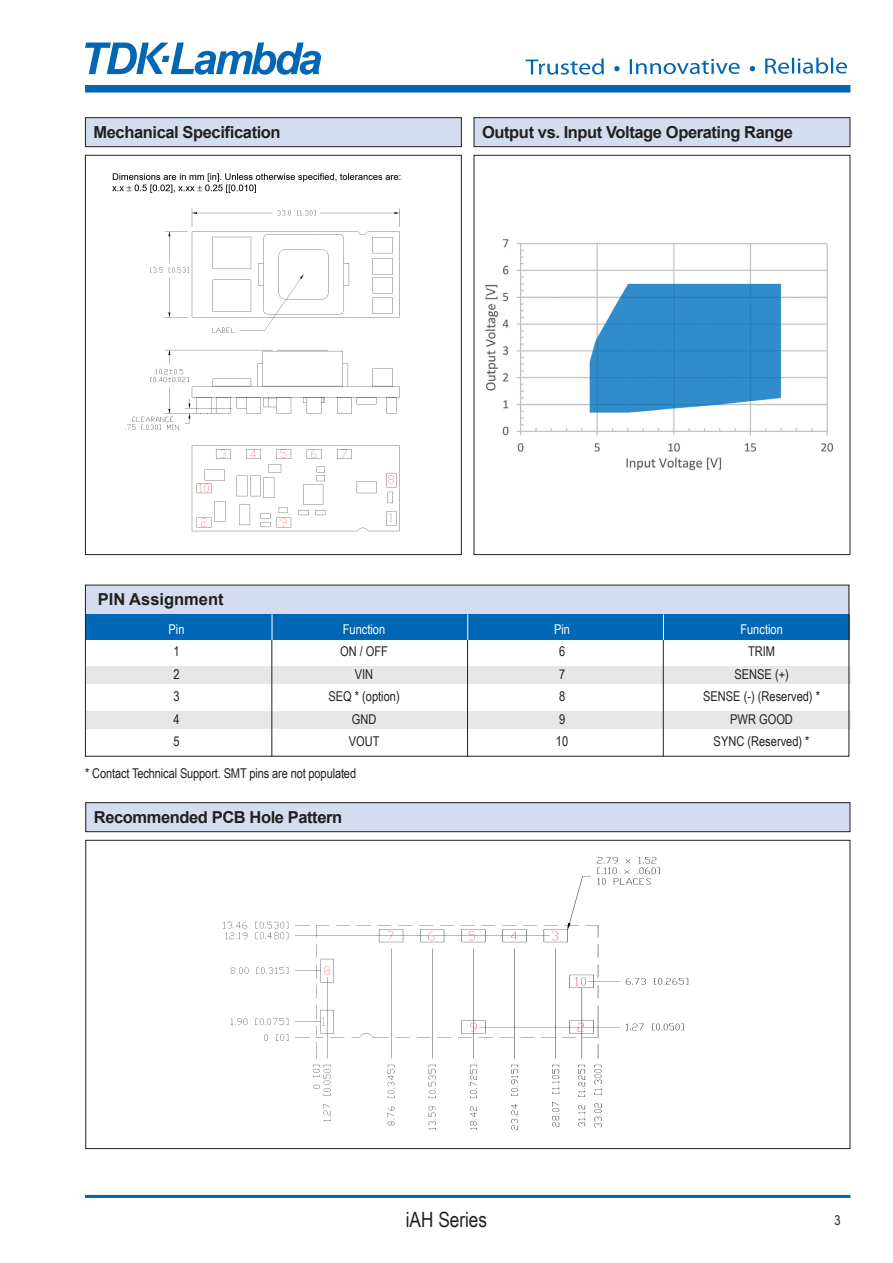
<style>
.page{position:relative;width:893px;height:1263px;background:#fff}
.page>*{position:absolute;margin:0;border:0;box-sizing:border-box;transform-origin:0 0}
.t1{font:21px "Arial Narrow";color:#231f20}
.t2{font:700 16.5px "Arial";letter-spacing:-.025em;color:#231f20}
.t3{font:700 16.5px "Arial";color:#231f20}
.t4{font:13.5px "Arial Narrow";color:#231f20}
.t5{font:13.5px "Arial Narrow";color:#fff}
</style>
<div class="page">
<div style="left:85px;top:85px;width:765px;height:8px;background:#0166b3"></div>
<hr style="left:85px;top:1195px;width:765px;height:3px;background:#0166b3">
<svg style="left:85px;top:43px;width:236px;height:32px"></svg>
<svg style="left:526px;top:59px;width:78px;height:16px"></svg>
<svg style="left:630px;top:59px;width:110px;height:15px"></svg>
<svg style="left:765px;top:58px;width:82px;height:16px"></svg>
<svg style="left:614px;top:66px;width:6px;height:5px"></svg>
<svg style="left:750px;top:66px;width:5px;height:5px"></svg>
<div style="left:85px;top:155px;width:377px;height:400px;border:1px solid #231f20"></div>
<div style="left:85px;top:117px;width:376px;height:30px;background:#d4ddef"></div>
<div style="left:85px;top:117px;width:377px;height:30px;border:1px solid #231f20"></div>
<img style="left:112px;top:173px;width:289px;height:359px">
<div style="left:474px;top:155px;width:376px;height:400px;border:1px solid #231f20"></div>
<div style="left:474px;top:117px;width:376px;height:30px;background:#d4ddef"></div>
<div style="left:474px;top:117px;width:376px;height:30px;border:1px solid #231f20"></div>
<div style="left:85px;top:585px;width:764px;height:29px;background:#d4ddef"></div>
<div style="left:85px;top:614px;width:764px;height:26px;background:#0166b3"></div>
<div style="left:86px;top:666px;width:764px;height:17px;background:#e6e7e9"></div>
<div style="left:86px;top:711px;width:764px;height:17px;background:#e6e7e9"></div>
<div style="left:85px;top:585px;width:764px;height:172px;border:1px solid #231f20"></div>
<hr style="left:272px;top:640px;width:1px;height:117px;background:#231f20">
<hr style="left:467px;top:640px;width:1px;height:117px;background:#231f20">
<hr style="left:663px;top:640px;width:1px;height:117px;background:#231f20">
<svg style="left:272px;top:614px;width:1px;height:26px"></svg>
<svg style="left:467px;top:614px;width:1px;height:26px"></svg>
<svg style="left:663px;top:614px;width:1px;height:26px"></svg>
<div style="left:85px;top:802px;width:765px;height:30px;background:#d4ddef"></div>
<div style="left:85px;top:802px;width:765px;height:30px;border:1px solid #231f20"></div>
<img style="left:223px;top:857px;width:466px;height:273px">
<img style="left:485px;top:239px;width:349px;height:232px">
<p class="t2" style="left:94px;top:120px;width:189px">Mechanical Specification</p>
<p class="t2" style="left:482px;top:120px;width:312px">Output vs. Input Voltage Operating Range</p>
<p class="t3" style="left:98px;top:587px;width:127px">PIN Assignment</p>
<p class="t5" style="left:169px;top:619px;width:17px">Pin</p>
<p class="t5" style="left:343px;top:619px;width:44px">Function</p>
<p class="t5" style="left:554px;top:619px;width:17px">Pin</p>
<p class="t5" style="left:740px;top:619px;width:44px">Function</p>
<p class="t4" style="left:173px;top:642px;width:8px">1</p>
<p class="t4" style="left:340px;top:642px;width:49px">ON / OFF</p>
<p class="t4" style="left:559px;top:642px;width:8px">6</p>
<p class="t4" style="left:748px;top:642px;width:29px">TRIM</p>
<p class="t4" style="left:173px;top:664px;width:8px">2</p>
<p class="t4" style="left:355px;top:664px;width:20px">VIN</p>
<p class="t4" style="left:559px;top:664px;width:8px">7</p>
<p class="t4" style="left:734px;top:664px;width:56px">SENSE (+)</p>
<p class="t4" style="left:173px;top:687px;width:8px">3</p>
<p class="t4" style="left:328px;top:687px;width:73px">SEQ * (option)</p>
<p class="t4" style="left:559px;top:687px;width:8px">8</p>
<p class="t4" style="left:703px;top:687px;width:118px">SENSE (-) (Reserved) *</p>
<p class="t4" style="left:173px;top:709px;width:8px">4</p>
<p class="t4" style="left:352px;top:709px;width:26px">GND</p>
<p class="t4" style="left:559px;top:709px;width:8px">9</p>
<p class="t4" style="left:730px;top:709px;width:64px">PWR GOOD</p>
<p class="t4" style="left:173px;top:732px;width:8px">5</p>
<p class="t4" style="left:349px;top:732px;width:32px">VOUT</p>
<p class="t4" style="left:556px;top:732px;width:14px">10</p>
<p class="t4" style="left:714px;top:732px;width:97px">SYNC (Reserved) *</p>
<p class="t4" style="left:85px;top:764px;width:273px">* Contact Technical Support. SMT pins are not populated</p>
<p class="t2" style="left:94px;top:805px;width:250px">Recommended PCB Hole Pattern</p>
<p class="t1" style="left:406px;top:1204px;width:83px">iAH Series</p>
<p class="t4" style="left:835px;top:1210px;width:8px">3</p>
</div>
